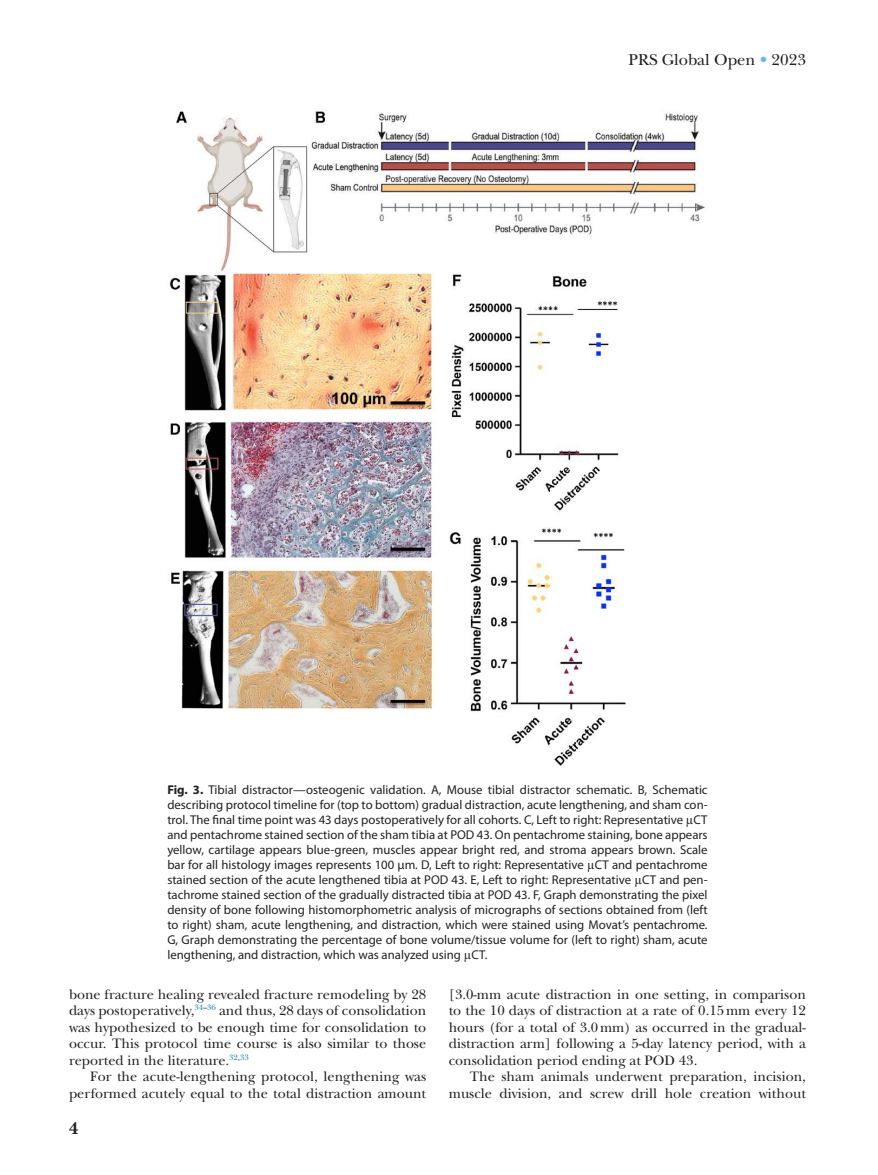
<style>
.page{position:relative;width:878px;height:1175px;background:#fff}
.page>*{position:absolute;margin:0;border:0;box-sizing:border-box;transform-origin:0 0}
.t1{font:700 18px "New Baskerville Std";color:#231f20}
.t2{font:16.5px "New Baskerville Std";color:#231f20}
.t3{font:14.25px/16.5px "New Baskerville Std";color:#231f20;text-align:justify}
.t4{font:12.75px/15px "Myriad Pro";color:#231f20}
.s1{color:#6ebadf}
.s2{font-weight:700}
.s3{font-family:"Gandhari Unicode"}
</style>
<div class="page">
<img style="left:170px;top:111px;width:535px;height:655px">
<p class="t2" style="left:628px;top:50px;width:179px">PRS Global Open <span class="s1">•</span> 2023</p>
<p class="t4" style="left:167px;top:782px;width:542px"><span class="s2">Fig. 3.</span> Tibial distractor—osteogenic validation. A, Mouse tibial distractor schematic. B, Schematic describing protocol timeline for (top to bottom) gradual distraction, acute lengthening, and sham con&shy;trol. The final time point was 43 days postoperatively for all cohorts. C, Left to right: Representative <span class="s3">μ</span>CT and pentachrome stained section of the sham tibia at POD 43. On pentachrome staining, bone appears yellow, cartilage appears blue-green, muscles appear bright red, and stroma appears brown. Scale bar for all histology images represents 100 µm. D, Left to right: Representative <span class="s3">μ</span>CT and pentachrome stained section of the acute lengthened tibia at POD 43. E, Left to right: Representative <span class="s3">μ</span>CT and pen&shy;tachrome stained section of the gradually distracted tibia at POD 43. F, Graph demonstrating the pixel density of bone following histomorphometric analysis of micrographs of sections obtained from (left to right) sham, acute lengthening, and distraction, which were stained using Movat’s pentachrome.<br>G, Graph demonstrating the percentage of bone volume/tissue volume for (left to right) sham, acute lengthening, and distraction, which was analyzed using <span class="s3">μ</span>CT.</p>
<p class="t3" style="left:69px;top:986px;width:359px">bone fracture healing revealed fracture remodeling by 28 days postoperatively,<sup>34</sup><sup>–</sup><sup>36</sup> and thus, 28 days of consolidation was hypothesized to be enough time for consolidation to occur. This protocol time course is also similar to those reported in the literature.<sup>32</sup><sup>,</sup><sup>33</sup></p>
<p class="t3" style="left:69px;top:1068px;width:359px;text-align:right">For the acute-lengthening protocol, lengthening was performed acutely equal to the total distraction amount</p>
<h1 class="t1" style="left:69px;top:1118px;width:11px">4</h1>
<p class="t3" style="left:449px;top:986px;width:359px">[3.0-mm acute distraction in one setting, in comparison to the 10 days of distraction at a rate of 0.15mm every 12 hours (for a total of 3.0mm) as occurred in the gradual&shy;distraction arm] following a 5-day latency period, with a consolidation period ending at POD 43.</p>
<p class="t3" style="left:449px;top:1068px;width:359px;text-align:right">The sham animals underwent preparation, incision, muscle division, and screw drill hole creation without</p>
</div>
